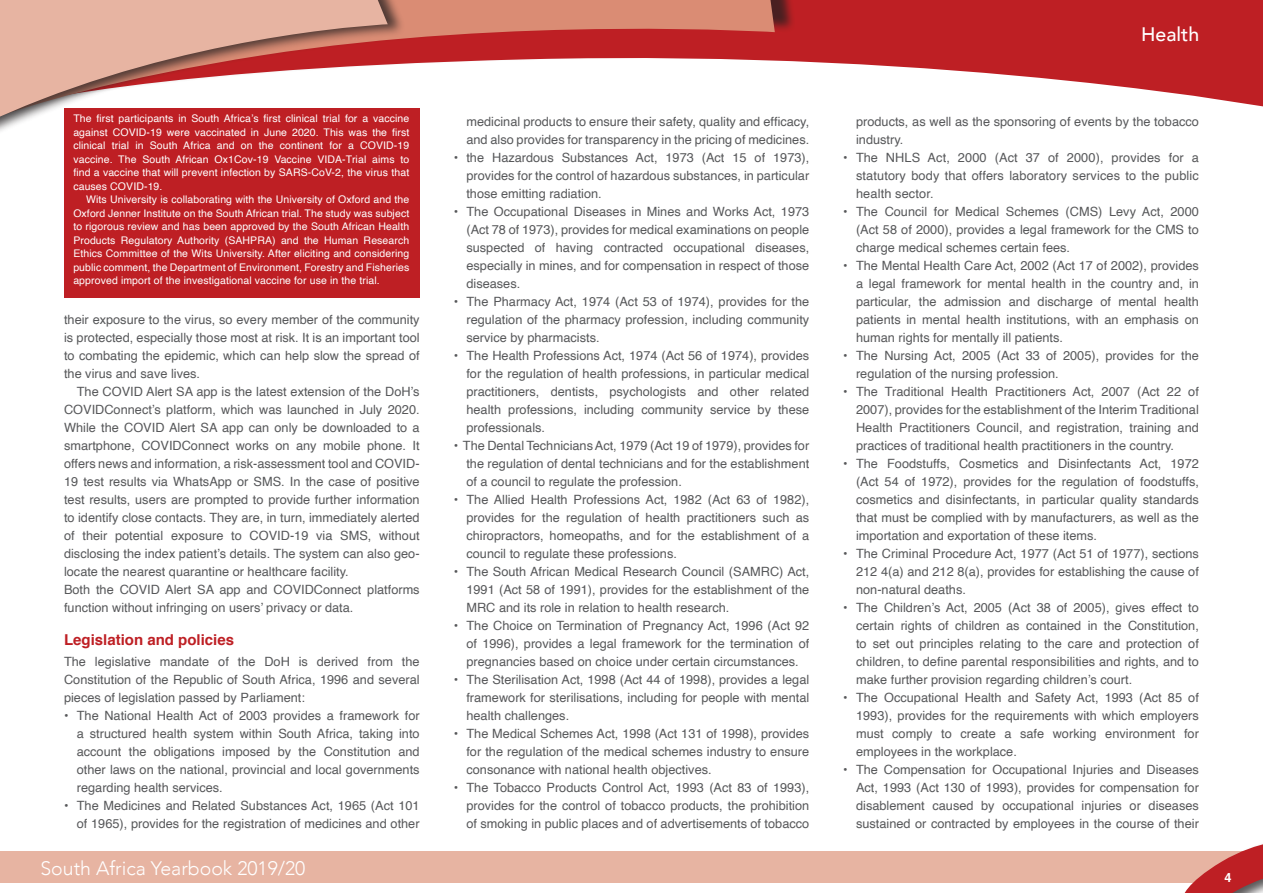
<style>
.page{position:relative;width:1263px;height:893px;background:#fff}
.page>*{position:absolute;margin:0;border:0;box-sizing:border-box;transform-origin:0 0}
.t1{font:300 19.5px "Avenir";color:#fff}
.t2{font:500 19.5px "Avenir";color:#fff}
.Heading1{font:700 15px "Helvetica";color:#be1f24}
.Heading2{font:12.75px/18px "Helvetica";color:#57585a;text-align:justify}
.t3{font:700 12.75px "Helvetica";color:#fff}
.Info_box_text{font:10.5px/13.5px "Helvetica";letter-spacing:.01em;color:#fff;text-align:justify}
</style>
<div class="page">
<div style="left:0;top:851px;width:1245px;height:32px;background:#e7b4a2"></div>
<svg style="left:795px;top:0;width:468px;height:107px;fill:#be1f24"></svg>
<div style="left:0;top:0;width:795px;height:163px;background:#231f20;opacity:.75"></div>
<svg style="left:406px;top:0;width:369px;height:163px"></svg>
<div style="left:0;top:0;width:406px;height:250px;background:#231f20;opacity:.75"></div>
<svg style="left:0;top:0;width:388px;height:239px;fill:#e7b4a2"></svg>
<svg style="left:1184px;top:844px;width:79px;height:49px"></svg>
<div style="left:64px;top:108px;width:356px;height:190px;background:#be1f24"></div>
<p class="Info_box_text" style="left:73px;top:112px;width:337px">The first participants in South Africa’s first clinical trial for a vaccine against COVID-19 were vaccinated in June 2020. This was the first clinical trial in South Africa and on the continent for a COVID-19 vaccine. The South African Ox1Cov-19 Vaccine VIDA-Trial aims to find a vaccine that will prevent infection by SARS-CoV-2, the virus that causes COVID-19.</p>
<p class="Info_box_text" style="left:73px;top:193px;width:337px;text-indent:13px">Wits University is collaborating with the University of Oxford and the Oxford Jenner Institute on the South African trial. The study was subject to rigorous review and has been approved by the South African Health Products Regulatory Authority (SAHPRA) and the Human Research Ethics Committee of the Wits University. After eliciting and considering public comment, the Department of Environment, Forestry and Fisheries approved import of the investigational vaccine for use in the trial.</p>
<p class="Heading2" style="left:64px;top:311px;width:357px">their exposure to the virus, so every member of the community is protected, especially those most at risk. It is an important tool to combating the epidemic, which can help slow the spread of the virus and save lives.</p>
<p class="Heading2" style="left:64px;top:383px;width:357px;text-indent:13px">The COVID Alert SA app is the latest extension of the DoH’s COVIDConnect’s platform, which was launched in July 2020.<br>While the COVID Alert SA app can only be downloaded to a smartphone, COVIDConnect works on any mobile phone. It offers news and information, a risk-assessment tool and COVID-19 test results via WhatsApp or SMS. In the case of positive test results, users are prompted to provide further information to identify close contacts. They are, in turn, immediately alerted of their potential exposure to COVID-19 via SMS, without disclosing the index patient’s details. The system can also geo&shy;locate the nearest quarantine or healthcare facility.</p>
<p class="Heading2" style="left:64px;top:581px;width:357px">Both the COVID Alert SA app and COVIDConnect platforms function without infringing on users’ privacy or data.</p>
<p class="Heading1" style="left:64px;top:628px;width:172px">Legislation and policies</p>
<p class="Heading2" style="left:64px;top:653px;width:357px">The legislative mandate of the DoH is derived from the Constitution of the Republic of South Africa, 1996 and several pieces of legislation passed by Parliament:</p>
<p class="Heading2" style="left:77px;top:707px;width:344px;text-indent:-13px">• The National Health Act of 2003 provides a framework for a structured health system within South Africa, taking into account the obligations imposed by the Constitution and other laws on the national, provincial and local governments regarding health services.</p>
<p class="Heading2" style="left:64px;top:797px;width:357px;text-align:right">• The Medicines and Related Substances Act, 1965 (Act 101 of 1965), provides for the registration of medicines and other</p>
<h1 class="t1" style="left:40px;top:856px;width:267px">South Africa Yearbook 2019/20</h1>
<p class="Heading2" style="left:466px;top:113px;width:344px">medicinal products to ensure their safety, quality and efficacy, and also provides for transparency in the pricing of medicines.</p>
<p class="Heading2" style="left:466px;top:149px;width:344px;text-indent:-13px">• the Hazardous Substances Act, 1973 (Act 15 of 1973), provides for the control of hazardous substances, in particular those emitting radiation.</p>
<p class="Heading2" style="left:466px;top:203px;width:344px;text-indent:-13px">• The Occupational Diseases in Mines and Works Act, 1973 (Act 78 of 1973), provides for medical examinations on people suspected of having contracted occupational diseases, especially in mines, and for compensation in respect of those diseases.</p>
<p class="Heading2" style="left:466px;top:293px;width:344px;text-indent:-13px">• The Pharmacy Act, 1974 (Act 53 of 1974), provides for the regulation of the pharmacy profession, including community service by pharmacists.</p>
<p class="Heading2" style="left:466px;top:347px;width:344px;text-indent:-13px">• The Health Professions Act, 1974 (Act 56 of 1974), provides for the regulation of health professions, in particular medical practitioners, dentists, psychologists and other related health professions, including community service by these professionals.</p>
<p class="Heading2" style="left:466px;top:437px;width:344px;text-indent:-13px">• The Dental TechniciansAct, 1979 (Act 19 of 1979), provides for the regulation of dental technicians and for the establishment of a council to regulate the profession.</p>
<p class="Heading2" style="left:466px;top:491px;width:344px;text-indent:-13px">• The Allied Health Professions Act, 1982 (Act 63 of 1982), provides for the regulation of health practitioners such as chiropractors, homeopaths, and for the establishment of a council to regulate these professions.</p>
<p class="Heading2" style="left:466px;top:563px;width:344px;text-indent:-13px">• The South African Medical Research Council (SAMRC) Act, 1991 (Act 58 of 1991), provides for the establishment of the MRC and its role in relation to health research.</p>
<p class="Heading2" style="left:466px;top:617px;width:344px;text-indent:-13px">• The Choice on Termination of Pregnancy Act, 1996 (Act 92 of 1996), provides a legal framework for the termination of pregnancies based on choice under certain circumstances.</p>
<p class="Heading2" style="left:466px;top:671px;width:344px;text-indent:-13px">• The Sterilisation Act, 1998 (Act 44 of 1998), provides a legal framework for sterilisations, including for people with mental health challenges.</p>
<p class="Heading2" style="left:466px;top:725px;width:344px;text-indent:-13px">• The Medical Schemes Act, 1998 (Act 131 of 1998), provides for the regulation of the medical schemes industry to ensure consonance with national health objectives.</p>
<p class="Heading2" style="left:466px;top:779px;width:344px;text-indent:-13px">• The Tobacco Products Control Act, 1993 (Act 83 of 1993), provides for the control of tobacco products, the prohibition of smoking in public places and of advertisements of tobacco</p>
<h1 class="t2" style="left:1141px;top:18px;width:60px">Health</h1>
<p class="Heading2" style="left:856px;top:113px;width:344px">products, as well as the sponsoring of events by the tobacco industry.</p>
<p class="Heading2" style="left:856px;top:149px;width:344px;text-indent:-13px">• The NHLS Act, 2000 (Act 37 of 2000), provides for a statutory body that offers laboratory services to the public health sector.</p>
<p class="Heading2" style="left:856px;top:203px;width:344px;text-indent:-13px">• The Council for Medical Schemes (CMS) Levy Act, 2000 (Act 58 of 2000), provides a legal framework for the CMS to charge medical schemes certain fees.</p>
<p class="Heading2" style="left:856px;top:257px;width:344px;text-indent:-13px">• The Mental Health Care Act, 2002 (Act 17 of 2002), provides a legal framework for mental health in the country and, in particular, the admission and discharge of mental health patients in mental health institutions, with an emphasis on human rights for mentally ill patients.</p>
<p class="Heading2" style="left:856px;top:347px;width:344px;text-indent:-13px">• The Nursing Act, 2005 (Act 33 of 2005), provides for the regulation of the nursing profession.</p>
<p class="Heading2" style="left:856px;top:383px;width:344px;text-indent:-13px">• The Traditional Health Practitioners Act, 2007 (Act 22 of 2007), provides for the establishment of the Interim Traditional Health Practitioners Council, and registration, training and practices of traditional health practitioners in the country.</p>
<p class="Heading2" style="left:856px;top:455px;width:344px;text-indent:-13px">• The Foodstuffs, Cosmetics and Disinfectants Act, 1972 (Act 54 of 1972), provides for the regulation of foodstuffs, cosmetics and disinfectants, in particular quality standards that must be complied with by manufacturers, as well as the importation and exportation of these items.</p>
<p class="Heading2" style="left:856px;top:545px;width:344px;text-indent:-13px">• The Criminal Procedure Act, 1977 (Act 51 of 1977), sections 212 4(a) and 212 8(a), provides for establishing the cause of non-natural deaths.</p>
<p class="Heading2" style="left:856px;top:599px;width:344px;text-indent:-13px">• The Children’s Act, 2005 (Act 38 of 2005), gives effect to certain rights of children as contained in the Constitution, to set out principles relating to the care and protection of children, to define parental responsibilities and rights, and to make further provision regarding children’s court.</p>
<p class="Heading2" style="left:856px;top:689px;width:344px;text-indent:-13px">• The Occupational Health and Safety Act, 1993 (Act 85 of 1993), provides for the requirements with which employers must comply to create a safe working environment for employees in the workplace.</p>
<p class="Heading2" style="left:856px;top:761px;width:344px;text-indent:-13px">• The Compensation for Occupational Injuries and Diseases Act, 1993 (Act 130 of 1993), provides for compensation for disablement caused by occupational injuries or diseases sustained or contracted by employees in the course of their</p>
<p class="t3" style="left:1224px;top:867px;width:9px">4</p>
</div>
